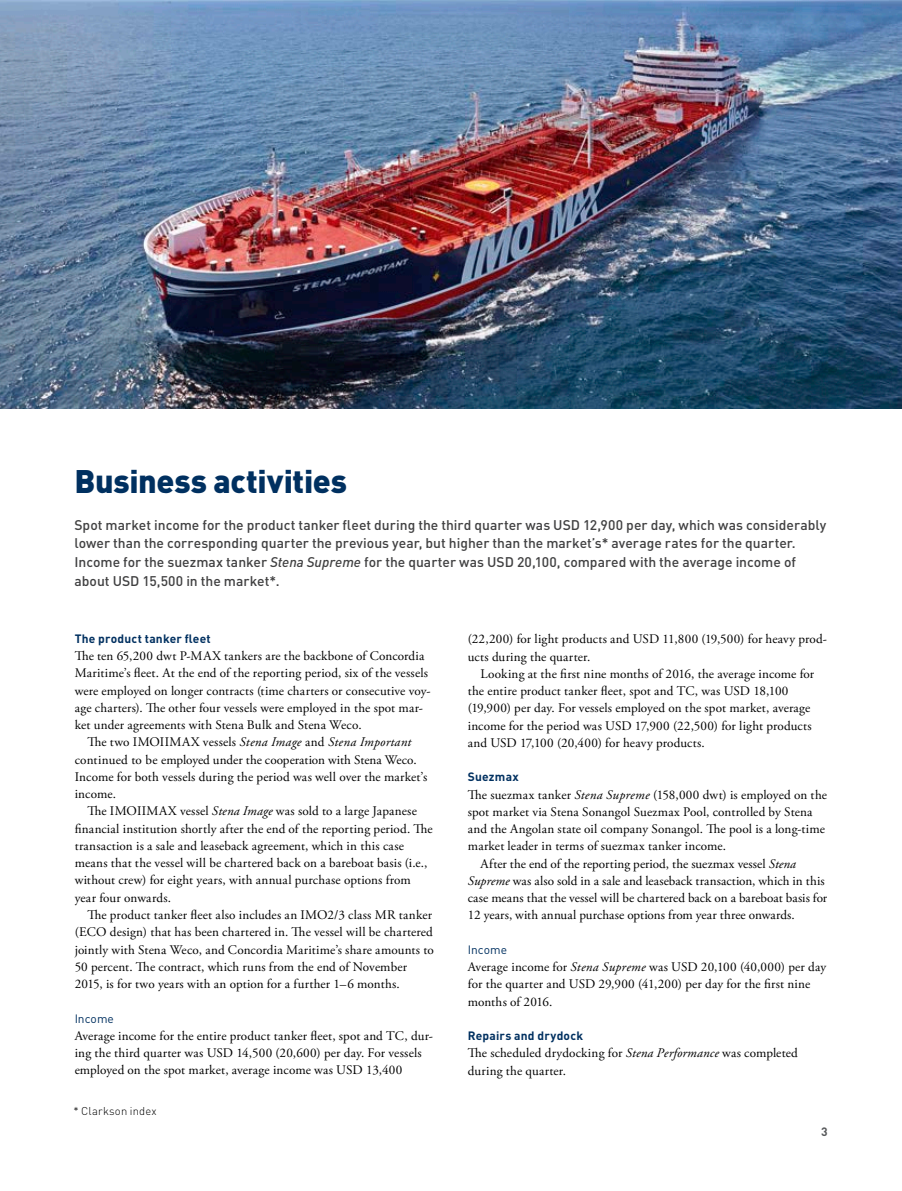
<style>
.page{position:relative;width:902px;height:1191px;background:#fff}
.page>*{position:absolute;margin:0;border:0;box-sizing:border-box;transform-origin:0 0}
.t1{font:900 32.25px "DINOT";letter-spacing:-.005em;color:#003060}
.t2{font:500 13.8px/18.8px "DINOT";color:#404041}
.t3{font:13.2px/17.2px "Adobe Garamond Pro";letter-spacing:.01em;color:#000}
.t4{font:700 12px "DINOT";letter-spacing:.02em;color:#003060}
.t5{font:12px "DINOT";color:#003060}
.t6{font:700 12px "DINOT";color:#57595b}
.t7{font:300 11.25px "DINOT";letter-spacing:.01em;color:#000}
.s1{font-style:italic}
</style>
<div class="page">
<img style="left:0;top:0;width:901px;height:408px">
<h1 class="t1" style="left:74px;top:459px;width:274px">Business activities</h1>
<p class="t2" style="left:74px;top:514px;width:753px">Spot market income for the product tanker fleet during the third quarter was USD 12,900 per day, which was considerably lower than the corresponding quarter the previous year, but higher than the market’s* average rates for the quarter.<br>Income for the suezmax tanker <span class="s1">Stena Supreme</span> for the quarter was USD 20,100, compared with the average income of about USD 15,500 in the market*.</p>
<p class="t4" style="left:75px;top:630px;width:138px">The product tanker fleet</p>
<p class="t3" style="left:75px;top:648px;width:357px">The ten 65,200 dwt P-MAX tankers are the backbone of Concordia Maritime’s fleet. At the end of the reporting period, six of the vessels were employed on longer contracts (time charters or consecutive voy&shy;age charters). The other four vessels were employed in the spot mar&shy;ket under agreements with Stena Bulk and Stena Weco.</p>
<p class="t3" style="left:75px;top:734px;width:354px;text-indent:13px">The two IMOIIMAX vessels <span class="s1">Stena Image</span> and <span class="s1">Stena Important </span>continued to be employed under the cooperation with Stena Weco.<br>Income for both vessels during the period was well over the market’s income.</p>
<p class="t3" style="left:75px;top:803px;width:359px;text-indent:13px">The IMOIIMAX vessel <span class="s1">Stena Image</span> was sold to a large Japanese financial institution shortly after the end of the reporting period. The transaction is a sale and leaseback agreement, which in this case means that the vessel will be chartered back on a bareboat basis (i.e., without crew) for eight years, with annual purchase options from year four onwards.</p>
<p class="t3" style="left:75px;top:906px;width:360px;text-indent:13px">The product tanker fleet also includes an IMO2/3 class MR tanker (ECO design) that has been chartered in. The vessel will be chartered jointly with Stena Weco, and Concordia Maritime’s share amounts to 50 percent. The contract, which runs from the end of November 2015, is for two years with an option for a further 1–6 months.</p>
<p class="t5" style="left:75px;top:1010px;width:41px">Income</p>
<p class="t3" style="left:75px;top:1027px;width:360px">Average income for the entire product tanker fleet, spot and TC, dur&shy;ing the third quarter was USD 14,500 (20,600) per day. For vessels employed on the spot market, average income was USD 13,400</p>
<p class="t7" style="left:73px;top:1103px;width:85px">* Clarkson index</p>
<p class="t3" style="left:468px;top:631px;width:361px">(22,200) for light products and USD 11,800 (19,500) for heavy prod&shy;ucts during the quarter.</p>
<p class="t3" style="left:468px;top:665px;width:348px;text-indent:13px">Looking at the first nine months of 2016, the average income for the entire product tanker fleet, spot and TC, was USD 18,100 (19,900) per day. For vessels employed on the spot market, average income for the period was USD 17,900 (22,500) for light products and USD 17,100 (20,400) for heavy products.</p>
<p class="t4" style="left:468px;top:769px;width:52px">Suezmax</p>
<p class="t3" style="left:468px;top:786px;width:360px">The suezmax tanker <span class="s1">Stena Supreme</span> (158,000 dwt) is employed on the</p>
<p class="t3" style="left:468px;top:803px;width:346px">spot market via Stena Sonangol Suezmax Pool, controlled by Stena</p>
<p class="t3" style="left:468px;top:820px;width:359px">and the Angolan state oil company Sonangol. The pool is a long-time</p>
<p class="t3" style="left:468px;top:838px;width:260px">market leader in terms of suezmax tanker income.</p>
<p class="t3" style="left:480px;top:855px;width:317px">After the end of the reporting period, the suezmax vessel <span class="s1">Stena</span></p>
<p class="t3" style="left:468px;top:872px;width:358px"><span class="s1">Supreme</span> was also sold in a sale and leaseback transaction, which in this</p>
<p class="t3" style="left:468px;top:889px;width:361px">case means that the vessel will be chartered back on a bareboat basis for</p>
<p class="t3" style="left:468px;top:907px;width:328px">12 years, with annual purchase options from year three onwards.</p>
<p class="t5" style="left:468px;top:941px;width:41px">Income</p>
<p class="t3" style="left:468px;top:958px;width:360px">Average income for <span class="s1">Stena Supreme</span> was USD 20,100 (40,000) per day for the quarter and USD 29,900 (41,200) per day for the first nine months of 2016.</p>
<p class="t4" style="left:468px;top:1027px;width:117px">Repairs and drydock</p>
<p class="t3" style="left:468px;top:1045px;width:331px">The scheduled drydocking for <span class="s1">Stena Performance</span> was completed during the quarter.</p>
<p class="t6" style="left:820px;top:1123px;width:8px">3</p>
</div>
